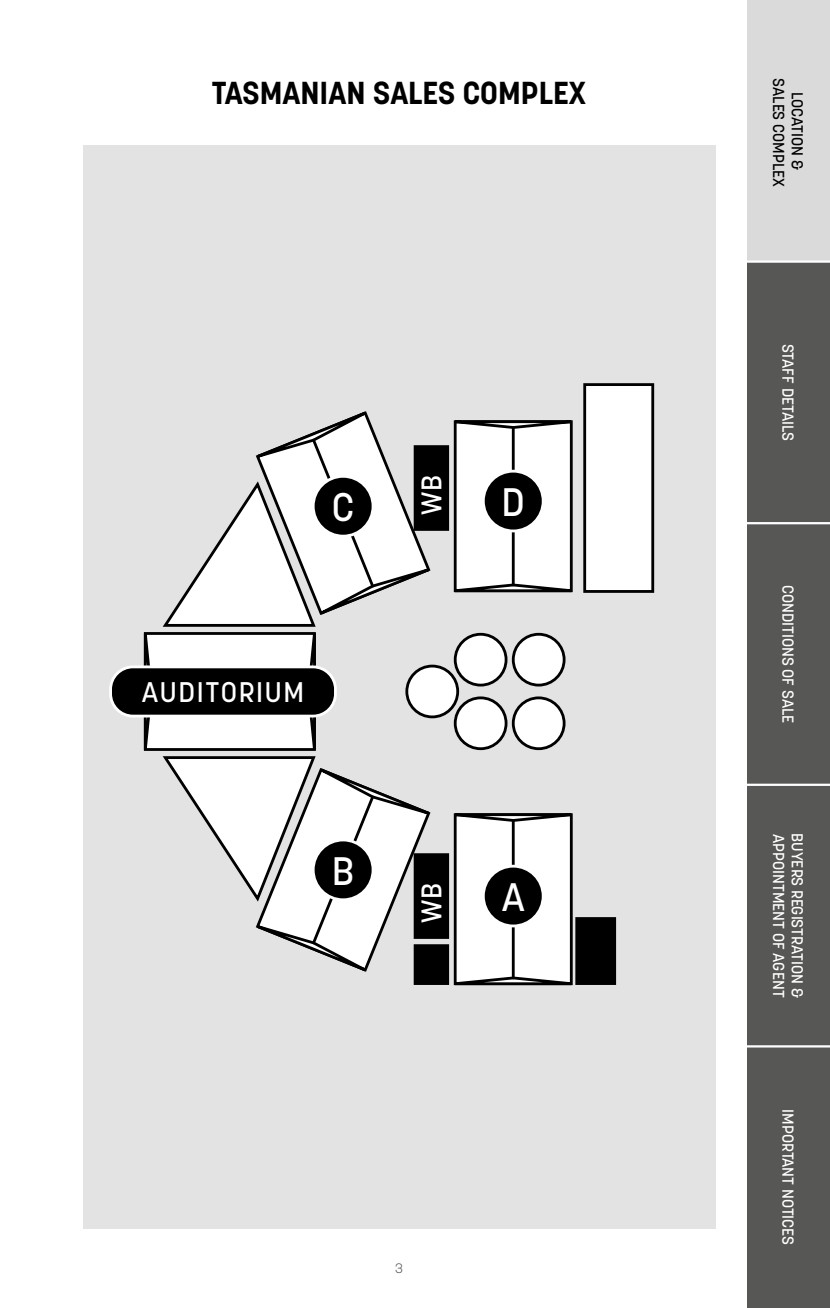
<style>
.page{position:relative;width:830px;height:1308px;background:#fff}
.page>*{position:absolute;margin:0;border:0;box-sizing:border-box;transform-origin:0 0}
.t1{font:500 39.38px "Korolev";color:#fff}
.t2{font:700 31.5px "Korolev";color:#000}
.t3{font:500 28.12px "Korolev";letter-spacing:.06em;color:#fff}
.t4{font:500 15.75px/18.9px "Korolev";color:#fff}
.t5{font:500 15.75px/18.9px "Korolev";color:#000;text-align:center}
.t6{font:300 13.5px "Korolev";color:#575756}
</style>
<div class="page">
<div style="left:746px;top:0;width:83px;height:261px;background:#dadada"></div>
<div style="left:746px;top:261px;width:83px;height:262px;background:#575756"></div>
<div style="left:746px;top:523px;width:83px;height:261px;background:#575756"></div>
<div style="left:746px;top:784px;width:83px;height:262px;background:#575756"></div>
<div style="left:746px;top:1046px;width:83px;height:261px;background:#575756"></div>
<hr style="left:746px;top:260px;width:83px;height:3px;background:#fff">
<hr style="left:746px;top:522px;width:83px;height:2px;background:#fff">
<hr style="left:746px;top:783px;width:83px;height:3px;background:#fff">
<hr style="left:746px;top:1045px;width:83px;height:2px;background:#fff">
<div style="left:83px;top:145px;width:631px;height:1083px;background:#e3e3e3"></div>
<svg style="left:142px;top:632px;width:12px;height:119px"></svg>
<div style="left:584px;top:384px;width:68px;height:207px;background:#fff"></div>
<div style="left:583px;top:383px;width:70px;height:210px;border:3px solid #000"></div>
<svg style="left:160px;top:389px;width:467px;height:597px"></svg>
<div style="left:406px;top:666px;width:51px;height:51px;background:#fff;border-radius:50%"></div>
<div style="left:405px;top:664px;width:54px;height:54px;border:3px solid #000;border-radius:50%"></div>
<div style="left:455px;top:634px;width:51px;height:51px;background:#fff;border-radius:50%"></div>
<div style="left:453px;top:633px;width:54px;height:53px;border:3px solid #000;border-radius:50%"></div>
<div style="left:513px;top:634px;width:51px;height:51px;background:#fff;border-radius:50%"></div>
<div style="left:511px;top:633px;width:54px;height:53px;border:3px solid #000;border-radius:50%"></div>
<div style="left:455px;top:698px;width:51px;height:50px;background:#fff;border-radius:50%"></div>
<div style="left:453px;top:696px;width:54px;height:54px;border:3px solid #000;border-radius:50%"></div>
<div style="left:513px;top:698px;width:51px;height:50px;background:#fff;border-radius:50%"></div>
<div style="left:511px;top:696px;width:54px;height:54px;border:3px solid #000;border-radius:50%"></div>
<div style="left:483px;top:866px;width:60px;height:60px;background:#000;border-radius:50%"></div>
<div style="left:481px;top:864px;width:63px;height:63px;border:3px solid #fff;border-radius:50%"></div>
<div style="left:483px;top:471px;width:60px;height:60px;background:#000;border-radius:50%"></div>
<div style="left:481px;top:470px;width:63px;height:62px;border:3px solid #fff;border-radius:50%"></div>
<div style="left:313px;top:840px;width:60px;height:59px;background:#000;border-radius:50%"></div>
<div style="left:311px;top:838px;width:63px;height:63px;border:3px solid #fff;border-radius:50%"></div>
<div style="left:313px;top:476px;width:60px;height:60px;background:#000;border-radius:50%"></div>
<div style="left:311px;top:475px;width:63px;height:62px;border:3px solid #fff;border-radius:50%"></div>
<div style="left:415px;top:446px;width:32px;height:83px;background:#000"></div>
<div style="left:413px;top:445px;width:36px;height:86px;border:3px solid #000"></div>
<div style="left:110px;top:667px;width:225px;height:49px;background:#000;border-radius:22px"></div>
<div style="left:109px;top:665px;width:228px;height:52px;border:3px solid #fff;border-radius:22px"></div>
<h2 class="t2" style="left:212px;top:73px;width:375px">TASMANIAN SALES COMPLEX</h2>
<h1 class="t1" style="left:332px;top:482px;width:24px">C</h1>
<h3 class="t3" style="left:142px;top:674px;width:164px">AUDITORIUM</h3>
<h1 class="t1" style="left:332px;top:846px;width:24px">B</h1>
<h3 class="t3" style="left:413px;top:515px;width:41px;rotate:-90deg">WB</h3>
<h1 class="t1" style="left:501px;top:477px;width:25px">D</h1>
<h3 class="t3" style="left:413px;top:922px;width:41px;rotate:-90deg">WB</h3>
<h1 class="t1" style="left:501px;top:872px;width:25px">A</h1>
<p class="t6" style="left:395px;top:1259px;width:9px">3</p>
<p class="t5" style="left:806px;top:78px;width:110px;rotate:90deg">LOCATION &amp;<br>SALES COMPLEX</p>
<p class="t4" style="left:797px;top:344px;width:99px;rotate:90deg">STAFF DETAILS</p>
<p class="t4" style="left:797px;top:584px;width:140px;rotate:90deg">CONDITIONS OF SALE</p>
<p class="t4" style="left:806px;top:833px;width:166px;rotate:90deg">BUYERS REGISTRATION &amp;<br>APPOINTMENT OF AGENT</p>
<p class="t4" style="left:797px;top:1109px;width:137px;rotate:90deg">IMPORTANT NOTICES</p>
</div>
